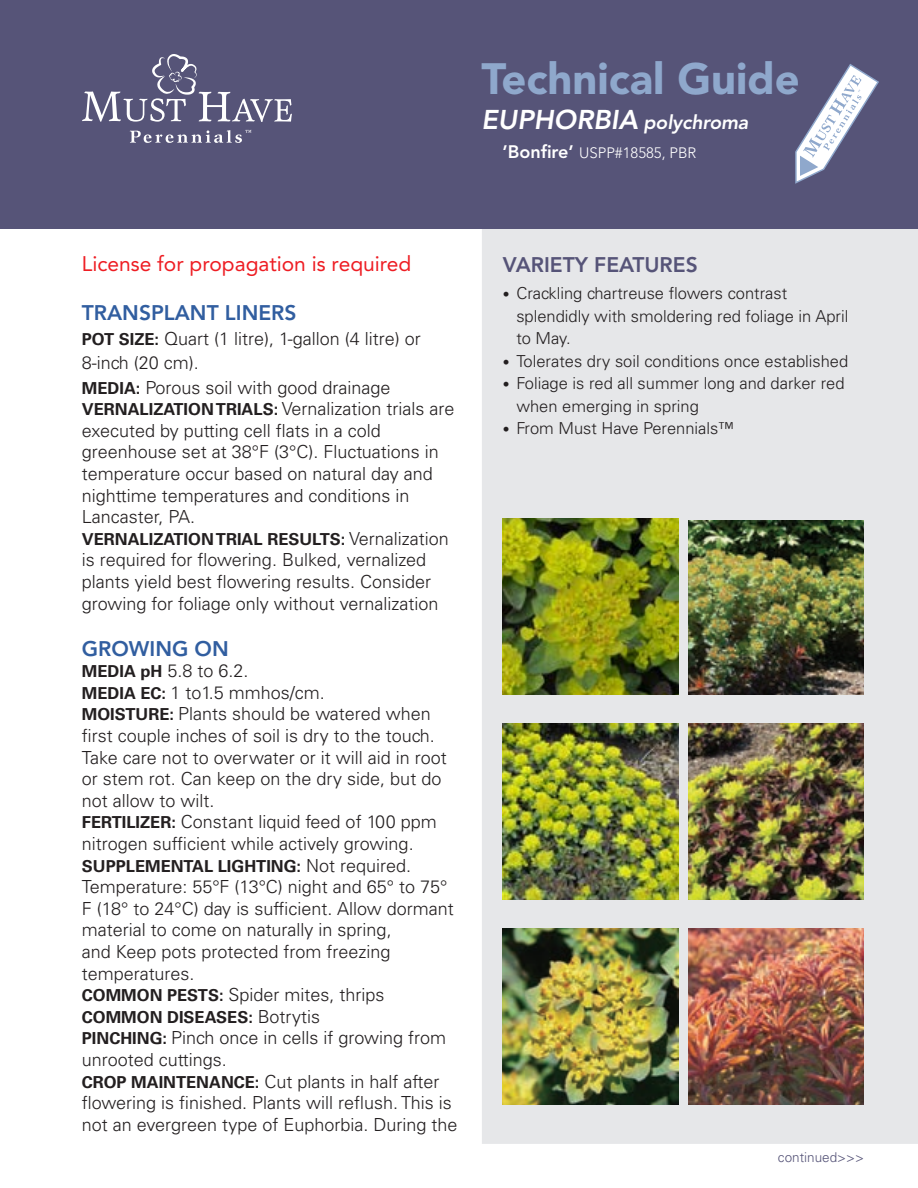
<style>
.page{position:relative;width:918px;height:1188px;background:#fff}
.page>*{position:absolute;margin:0;border:0;box-sizing:border-box;transform-origin:0 0}
.t1{font:900 43.5px "Avenir LT Std";color:#8fa8cc}
.t2{font:21px "Avenir LT Std";color:#ee1d23}
.t3{font:800 21px "Avenir LT Std";color:#315ea0}
.PAR__Feature_-_Title{font:800 21px "Avenir LT Std";color:#565478}
.t4{font:italic 800 19.5px "Avenir LT Std";letter-spacing:-.01em;color:#fff}
.t5{font:300 18px/21.6px "Univers LT Std";color:#231f20}
.t6{font:300 16.5px/22.5px "Univers LT Std";color:#231f20}
.t7{font:700 16.5px "Univers LT Std";color:#231f20}
.t8{font:300 15px "Avenir LT Std";color:#fff}
.t9{font:300 13.5px "Univers LT Std";color:#565478}
.s1{font-size:27px}
.s2{font-weight:800;font-size:18px}
.s3{font-weight:700;font-size:16.5px}
.s4{font-weight:300;font-size:18px}
.s5{font-size:13.5px}
</style>
<div class="page">
<div style="left:482px;top:229px;width:436px;height:915px;background:#e6e7e9"></div>
<img style="left:503px;top:929px;width:175px;height:175px">
<img style="left:503px;top:724px;width:175px;height:175px">
<img style="left:503px;top:519px;width:175px;height:175px">
<img style="left:688px;top:929px;width:176px;height:175px">
<img style="left:688px;top:724px;width:176px;height:175px">
<img style="left:688px;top:521px;width:176px;height:173px">
<div style="left:0;top:0;width:918px;height:229px;background:#565478"></div>
<svg style="left:795px;top:64px;width:84px;height:120px"></svg>
<svg style="left:130px;top:130px;width:122px;height:13px"></svg>
<svg style="left:82px;top:54px;width:210px;height:68px"></svg>
<p class="t1" style="left:481px;top:53px;width:320px">Technical Guide</p>
<p class="t4" style="left:481px;top:111px;width:268px"><span class="s1">EUPHORBIA</span> polychroma</p>
<p class="t8" style="left:502px;top:144px;width:196px"><span class="s2">’Bonfire’</span> USPP#18585, PBR</p>
<p class="t2" style="left:82px;top:252px;width:331px">License for propagation is required</p>
<p class="t3" style="left:82px;top:300px;width:216px">TRANSPLANT LINERS</p>
<p class="t5" style="left:82px;top:327px;width:340px"><span class="s3">POT SIZE:</span> Quart (1 litre), 1-gallon (4 litre) or</p>
<p class="t5" style="left:82px;top:352px;width:119px">8-inch (20 cm).</p>
<p class="t5" style="left:82px;top:376px;width:310px"><span class="s3">MEDIA:</span> Porous soil with good drainage</p>
<p class="t5" style="left:82px;top:398px;width:374px"><span class="s3">VERNALIZATION TRIALS:</span> Vernalization trials are</p>
<p class="t5" style="left:82px;top:420px;width:301px">executed by putting cell flats in a cold</p>
<p class="t5" style="left:82px;top:441px;width:359px">greenhouse set at 38°F (3°C). Fluctuations in</p>
<p class="t5" style="left:82px;top:463px;width:352px">temperature occur based on natural day and</p>
<p class="t5" style="left:82px;top:484px;width:329px">nighttime temperatures and conditions in</p>
<p class="t5" style="left:82px;top:506px;width:115px">Lancaster, PA.</p>
<p class="t7" style="left:82px;top:529px;width:369px">VERNALIZATION TRIAL RESULTS: <span class="s4">Vernalization</span></p>
<p class="t5" style="left:82px;top:549px;width:358px">is required for flowering. Bulked, vernalized plants yield best flowering results. Consider growing for foliage only without vernalization</p>
<p class="t3" style="left:82px;top:636px;width:148px">GROWING ON</p>
<p class="t5" style="left:82px;top:660px;width:168px"><span class="s3">MEDIA pH</span> 5.8 to 6.2.</p>
<p class="t5" style="left:82px;top:682px;width:245px"><span class="s3">MEDIA EC:</span> 1 to1.5 mmhos/cm.</p>
<p class="t5" style="left:82px;top:703px;width:366px"><span class="s3">MOISTURE:</span> Plants should be watered when first couple inches of soil is dry to the touch.<br>Take care not to overwater or it will aid in root or stem rot. Can keep on the dry side, but do not allow to wilt.</p>
<p class="t5" style="left:82px;top:811px;width:356px"><span class="s3">FERTILIZER:</span> Constant liquid feed of 100 ppm nitrogen sufficient while actively growing.</p>
<p class="t7" style="left:82px;top:856px;width:331px">SUPPLEMENTAL LIGHTING: <span class="s4">Not required.</span></p>
<p class="t5" style="left:82px;top:876px;width:367px">Temperature: 55°F (13°C) night and 65° to 75°</p>
<p class="t5" style="left:82px;top:898px;width:373px">F (18° to 24°C) day is sufficient. Allow dormant</p>
<p class="t5" style="left:82px;top:919px;width:311px;text-align:justify">material to come on naturally in spring, and Keep pots protected from freezing temperatures.</p>
<p class="t5" style="left:82px;top:984px;width:304px"><span class="s3">COMMON PESTS:</span> Spider mites, thrips</p>
<p class="t7" style="left:82px;top:1007px;width:240px">COMMON DISEASES: <span class="s4">Botrytis</span></p>
<p class="t5" style="left:82px;top:1027px;width:366px"><span class="s3">PINCHING:</span> Pinch once in cells if growing from</p>
<p class="t5" style="left:82px;top:1049px;width:147px">unrooted cuttings.</p>
<p class="t5" style="left:82px;top:1070px;width:359px"><span class="s3">CROP MAINTENANCE:</span> Cut plants in half after</p>
<p class="t5" style="left:82px;top:1092px;width:371px">flowering is finished. Plants will reflush. This is</p>
<p class="t5" style="left:82px;top:1114px;width:377px">not an evergreen type of Euphorbia. During the</p>
<p class="PAR__Feature_-_Title" style="left:503px;top:252px;width:196px">VARIETY FEATURES</p>
<p class="t6" style="left:516px;top:282px;width:334px;text-indent:-14px"><span class="s5">•</span> Crackling chartreuse flowers contrast splendidly with smoldering red foliage in April to May.</p>
<p class="t6" style="left:503px;top:350px;width:347px"><span class="s5">•</span> Tolerates dry soil conditions once established</p>
<p class="t6" style="left:516px;top:372px;width:330px;text-indent:-14px"><span class="s5">•</span> Foliage is red all summer long and darker red when emerging in spring</p>
<p class="t6" style="left:503px;top:417px;width:232px"><span class="s5">•</span> From Must Have Perennials™</p>
<p class="t9" style="left:778px;top:1149px;width:88px">continued&gt;&gt;&gt;</p>
</div>
